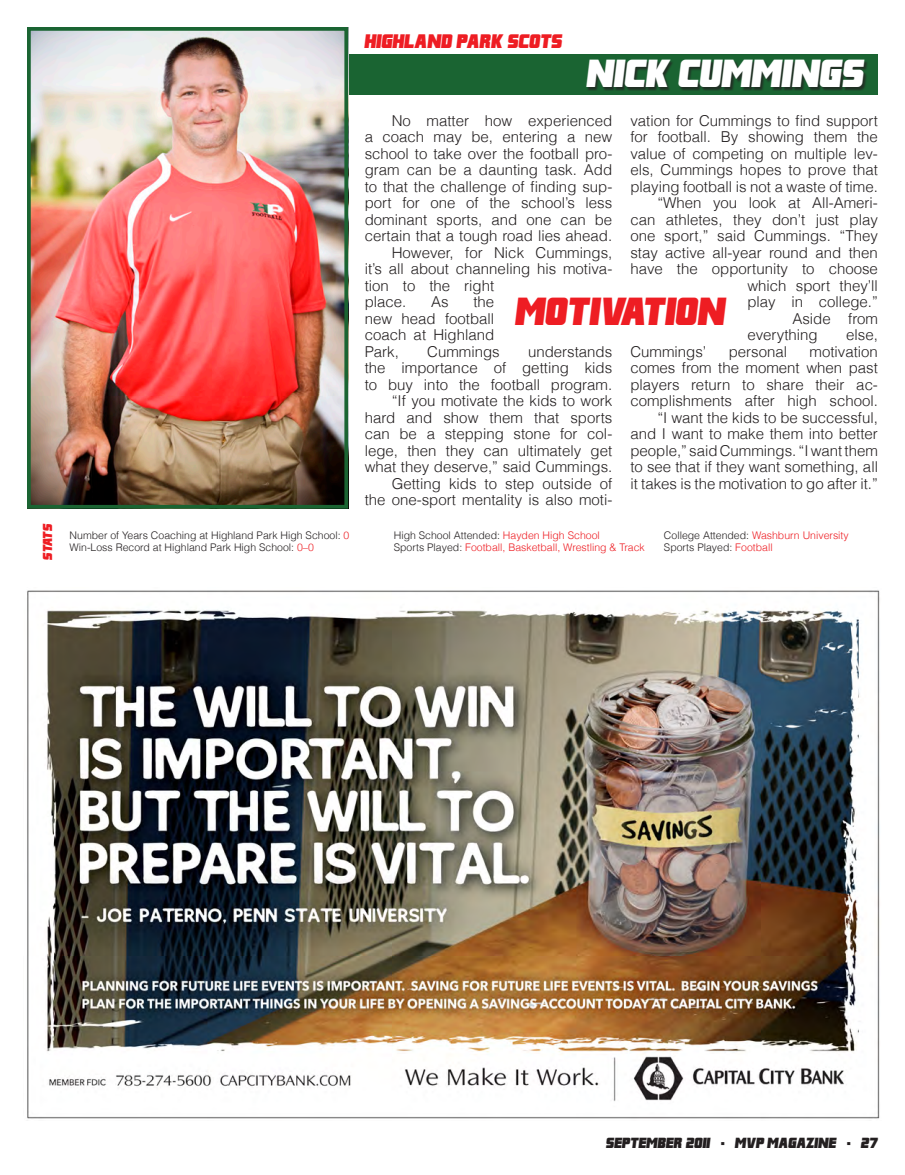
<style>
.page{position:relative;width:905px;height:1175px;background:#fff}
.page>*{position:absolute;margin:0;border:0;box-sizing:border-box;transform-origin:0 0}
.t1{font:italic 36px "Franklin M54";color:#fff}
.t2{font:italic 36px "Franklin M54";color:#ee1d23}
.t3{font:italic 18px "Franklin M54";color:#ee1d23}
.t4{font:300 15px/16.5px "Helvetica";color:#231f20;text-align:justify}
.t5{font:italic 13.5px "Franklin M54";color:#231f20}
.t6{font:italic 12px "Franklin M54";letter-spacing:-.045em;color:#ee1d23}
.t7{font:300 10.5px "Helvetica";color:#231f20}
.t8{font:300 10.5px "Helvetica";color:#ee1d23}
.s1{color:#ee1d23}
.s2{color:#231f20}
.s3{font-family:"Franklin Gothic";font-weight:800}
</style>
<div class="page">
<img style="left:27px;top:590px;width:853px;height:529px">
<div style="left:28px;top:54px;width:850px;height:40px;background:#1a6432"></div>
<div style="left:586px;top:60px;width:282px;height:31px;background:#231f20;opacity:.75"></div>
<img style="left:32px;top:32px;width:311px;height:471px">
<div style="left:27px;top:27px;width:321px;height:481px;border:4px solid #1a6432"></div>
<p class="t3" style="left:364px;top:31px;width:199px">HIGHLAND PARK SCOTS</p>
<p class="t1" style="left:587px;top:54px;width:279px">NICK CUMMINGS</p>
<p class="t4" style="left:630px;top:112px;width:249px">vation for Cummings to find support for football. By showing them the value of competing on multiple lev&shy;els, Cummings hopes to prove that playing football is not a waste of time.</p>
<p class="t4" style="left:630px;top:194px;width:249px;text-align:right">“When you look at All-Ameri&shy;can athletes, they don’t just play one sport,” said Cummings. “They stay active all-year round and then have the opportunity to choose which sport they’ll<br>play in college.”</p>
<p class="t4" style="left:747px;top:310px;width:132px;text-indent:45px">Aside from everything</p>
<p class="t4" style="left:364px;top:112px;width:249px;text-indent:27px">No matter how experienced a coach may be, entering a new school to take over the football pro&shy;gram can be a daunting task. Add to that the challenge of finding sup&shy;port for one of the school’s less dominant sports, and one can be certain that a tough road lies ahead.</p>
<p class="t4" style="left:364px;top:244px;width:249px;text-align:left;text-indent:27px">However, for Nick Cummings, it’s all about channeling his motiva&shy;tion to the right<br>place.</p>
<p class="t4" style="left:364px;top:293px;width:131px;text-indent:109px">the new head football coach at Highland Park,</p>
<p class="t4" style="left:431px;top:293px;width:19px">As</p>
<p class="t2" style="left:516px;top:291px;width:211px">MOTIVATION</p>
<p class="t4" style="left:846px;top:326px;width:33px">else,</p>
<p class="t4" style="left:427px;top:343px;width:74px">Cummings</p>
<p class="t4" style="left:630px;top:343px;width:77px">Cummings’</p>
<p class="t4" style="left:728px;top:343px;width:60px">personal</p>
<p class="t4" style="left:364px;top:343px;width:249px;text-indent:163px">understands the importance of getting kids to buy into the football program.</p>
<p class="t4" style="left:364px;top:392px;width:249px;text-indent:27px">“If you motivate the kids to work hard and show them that sports can be a stepping stone for col&shy;lege, then they can ultimately get what they deserve,” said Cummings.</p>
<p class="t4" style="left:364px;top:475px;width:249px;text-align:right">Getting kids to step outside of<br>the one-sport mentality is also moti-</p>
<p class="t4" style="left:630px;top:343px;width:249px;text-indent:179px">motivation comes from the moment when past players return to share their ac&shy;complishments after high school.</p>
<p class="t4" style="left:630px;top:409px;width:249px;text-indent:27px">“I want the kids to be successful, and I want to make them into better people,” said Cummings. “I want them to see that if they want something, all it takes is the motivation to go after it.”</p>
<p class="t6" style="left:41px;top:559px;width:37px;rotate:-90deg">STATS</p>
<p class="t7" style="left:70px;top:528px;width:281px">Number of Years Coaching at Highland Park High School: <span class="s1">0</span></p>
<p class="t7" style="left:394px;top:528px;width:207px">High School Attended: <span class="s1">Hayden High School</span></p>
<p class="t8" style="left:664px;top:528px;width:186px"><span class="s2">College Attended:</span> Washburn University</p>
<p class="t7" style="left:70px;top:541px;width:246px">Win-Loss Record at Highland Park High School: <span class="s1">0–0</span></p>
<p class="t8" style="left:394px;top:541px;width:252px"><span class="s2">Sports Played:</span> Football, Basketball, Wrestling &amp; Track</p>
<p class="t7" style="left:664px;top:541px;width:110px">Sports Played: <span class="s1">Football</span></p>
<p class="t5" style="left:606px;top:1135px;width:273px">SEPTEMBER 2011 <span class="s3">▪</span> MVP MAGAZINE <span class="s3">▪</span> 27</p>
</div>
